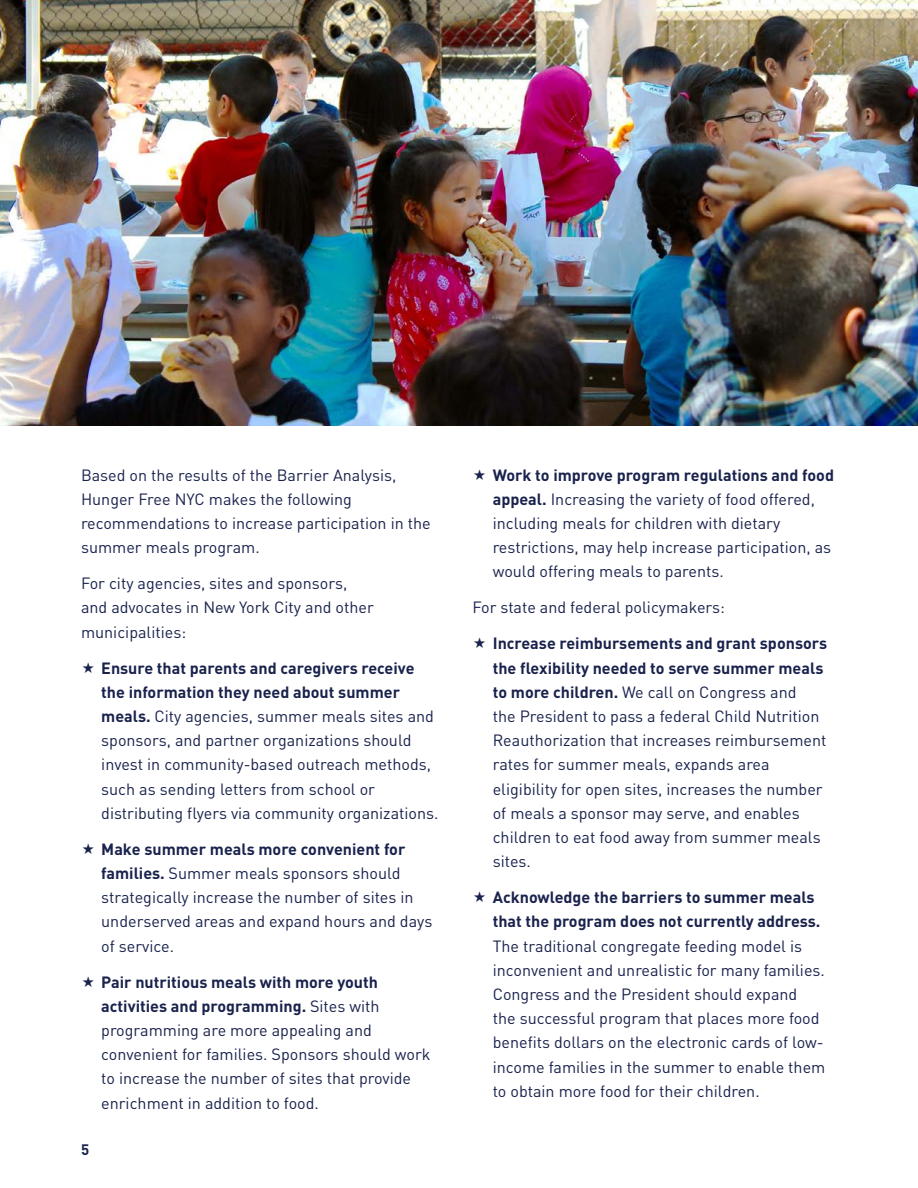
<style>
.page{position:relative;width:918px;height:1188px;background:#fff}
.page>*{position:absolute;margin:0;border:0;box-sizing:border-box;transform-origin:0 0}
.t1{font:16.2px/24.2px "DIN";color:#19224c}
.t2{font:700 16.2px/24.2px "DIN";color:#19224c}
.t3{font:700 15px "DIN";color:#19224c}
.s1{font-weight:700}
</style>
<div class="page">
<img style="left:0;top:0;width:918px;height:426px">
<p class="t1" style="left:81px;top:462px;width:351px">Based on the results of the Barrier Analysis, Hunger Free NYC makes the following recommendations to increase participation in the summer meals program.</p>
<p class="t1" style="left:81px;top:571px;width:294px">For city agencies, sites and sponsors, and advocates in New York City and other municipalities:</p>
<p class="t1" style="left:101px;top:655px;width:339px"><span class="s1">Ensure that parents and caregivers receive the information they need about summer meals.</span> City agencies, summer meals sites and sponsors, and partner organizations should invest in community-based outreach methods, such as sending letters from school or distributing flyers via community organizations.</p>
<p class="t1" style="left:101px;top:837px;width:333px"><span class="s1">Make summer meals more convenient for families.</span> Summer meals sponsors should strategically increase the number of sites in underserved areas and expand hours and days of service.</p>
<p class="t1" style="left:101px;top:969px;width:331px"><span class="s1">Pair nutritious meals with more youth activities and programming.</span> Sites with programming are more appealing and convenient for families. Sponsors should work to increase the number of sites that provide enrichment in addition to food.</p>
<p class="t3" style="left:81px;top:1139px;width:10px">5</p>
<p class="t1" style="left:493px;top:462px;width:343px"><span class="s1">Work to improve program regulations and food appeal.</span> Increasing the variety of food offered, including meals for children with dietary restrictions, may help increase participation, as would offering meals to parents.</p>
<p class="t1" style="left:473px;top:595px;width:254px">For state and federal policymakers:</p>
<p class="t1" style="left:493px;top:631px;width:336px"><span class="s1">Increase reimbursements and grant sponsors the flexibility needed to serve summer meals to more children.</span> We call on Congress and<br>the President to pass a federal Child Nutrition Reauthorization that increases reimbursement rates for summer meals, expands area eligibility for open sites, increases the number of meals a sponsor may serve, and enables children to eat food away from summer meals sites.</p>
<p class="t2" style="left:493px;top:885px;width:329px">Acknowledge the barriers to summer meals that the program does not currently address.</p>
<p class="t1" style="left:493px;top:933px;width:334px">The traditional congregate feeding model is inconvenient and unrealistic for many families.<br>Congress and the President should expand<br>the successful program that places more food benefits dollars on the electronic cards of low&shy;income families in the summer to enable them to obtain more food for their children.</p>
</div>
